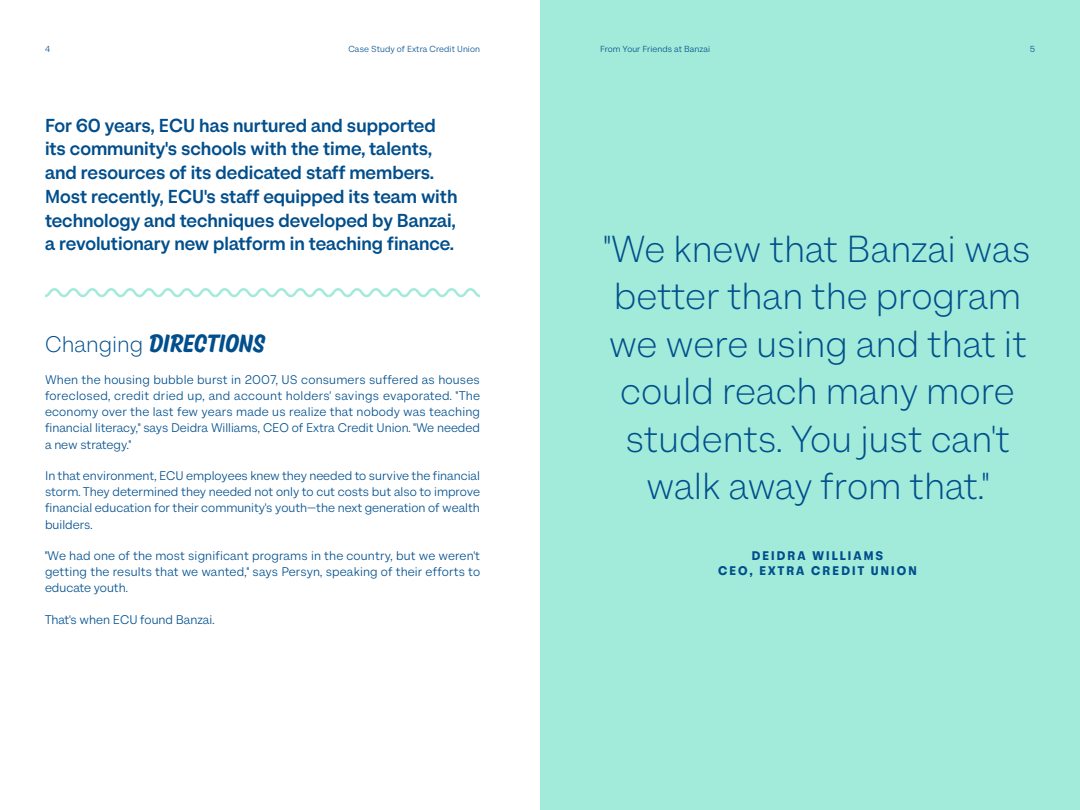
<style>
.page{position:relative;width:1080px;height:810px;background:#fff}
.page>*{position:absolute;margin:0;border:0;box-sizing:border-box;transform-origin:0 0}
.para{font:300 37.5px/47.5px "Cardinal Wide";color:#004e8c;text-align:center}
.para_last{font:600 22.5px "Kansas Casual";color:#004e8c}
.para_last-2{font:600 18.75px/23.8px "Cardinal Wide";color:#004e8c}
.para_last-3{font:12.5px/16.2px "Cardinal Wide";color:#004e8c;text-align:justify}
.t1{font:700 12.5px "Cardinal Wide";letter-spacing:.17em;color:#004e8c}
.t2{font:8.75px "Cardinal Wide";letter-spacing:.01em;color:#004e8c}
.s1{font-family:"Cardinal Wide";font-weight:300}
</style>
<div class="page">
<div style="left:540px;top:0;width:540px;height:810px;background:#a2ead9"></div>
<svg style="left:45px;top:288px;width:435px;height:10px"></svg>
<p class="t2" style="left:45px;top:43px;width:7px">4</p>
<p class="t2" style="left:348px;top:43px;width:133px">Case Study of Extra Credit Union</p>
<p class="para_last-2" style="left:45px;top:113px;width:414px">For 60 years, ECU has nurtured and supported its community's schools with the time, talents, and resources of its dedicated staff members.<br>Most recently, ECU's staff equipped its team with technology and techniques developed by Banzai, a revolutionary new platform in teaching finance.</p>
<p class="para_last" style="left:45px;top:327px;width:221px"><span class="s1">Changing</span> DIRECTIONS</p>
<p class="para_last-3" style="left:45px;top:371px;width:437px">When the housing bubble burst in 2007, US consumers suffered as houses foreclosed, credit dried up, and account holders' savings evaporated. "The economy over the last few years made us realize that nobody was teaching financial literacy," says Deidra Williams, CEO of Extra Credit Union. "We needed a new strategy."</p>
<p class="para_last-3" style="left:45px;top:467px;width:437px">In that environment, ECU employees knew they needed to survive the financial storm. They determined they needed not only to cut costs but also to improve financial education for their community's youth—the next generation of wealth builders.</p>
<p class="para_last-3" style="left:45px;top:547px;width:437px">"We had one of the most significant programs in the country, but we weren't getting the results that we wanted," says Persyn, speaking of their efforts to educate youth.</p>
<p class="para_last-3" style="left:45px;top:611px;width:171px">That's when ECU found Banzai.</p>
<p class="t2" style="left:600px;top:43px;width:112px">From Your Friends at Banzai</p>
<p class="t2" style="left:1030px;top:43px;width:7px">5</p>
<p class="para" style="left:604px;top:225px;width:428px">"We knew that Banzai was better than the program we were using and that it could reach many more students. You just can't walk away from that."</p>
<p class="t1" style="left:752px;top:548px;width:133px">DEIDRA WILLIAMS</p>
<p class="t1" style="left:718px;top:563px;width:200px">CEO, EXTRA CREDIT UNION</p>
</div>
